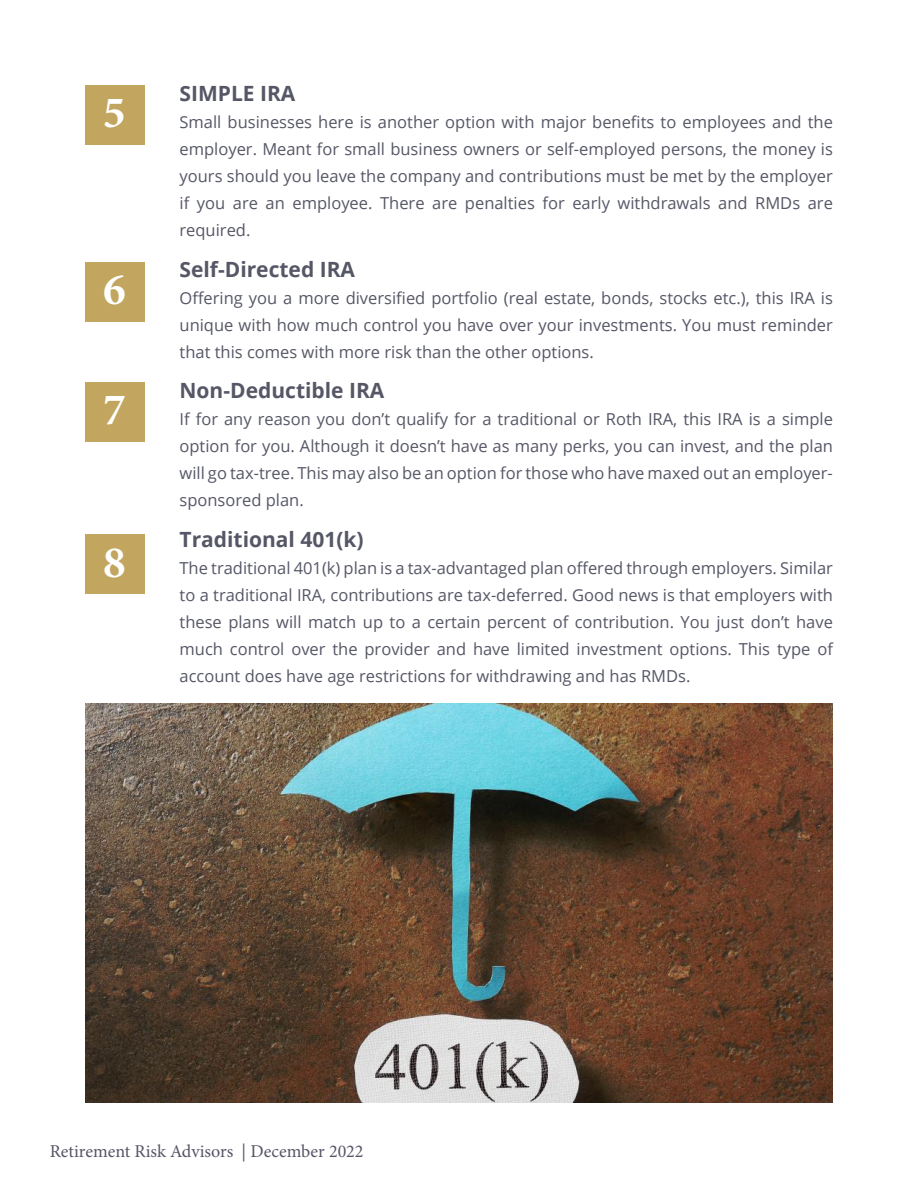
<style>
.page{position:relative;width:918px;height:1188px;background:#fff}
.page>*{position:absolute;margin:0;border:0;box-sizing:border-box;transform-origin:0 0}
.t1{font:700 45px "Minion Pro";color:#fff}
.t2{font:700 21px "Open Sans";color:#555766}
.t3{font:18px "Minion Pro";color:#556}
.t4{font:16.5px/27px "Open Sans";color:#555766;text-align:justify}
</style>
<div class="page">
<div style="left:85px;top:85px;width:60px;height:59px;background:#c2a65f"></div>
<div style="left:85px;top:262px;width:60px;height:59px;background:#c2a65f"></div>
<div style="left:85px;top:382px;width:60px;height:59px;background:#c2a65f"></div>
<div style="left:85px;top:534px;width:60px;height:60px;background:#c2a65f"></div>
<img style="left:85px;top:704px;width:748px;height:399px">
<h1 class="t1" style="left:103px;top:81px;width:24px">5</h1>
<h1 class="t1" style="left:103px;top:258px;width:24px">6</h1>
<h1 class="t1" style="left:103px;top:378px;width:24px">7</h1>
<h1 class="t1" style="left:103px;top:531px;width:24px">8</h1>
<p class="t2" style="left:180px;top:79px;width:117px">SIMPLE IRA</p>
<p class="t4" style="left:180px;top:108px;width:655px">Small businesses here is another option with major benefits to employees and the employer. Meant for small business owners or self-employed persons, the money is yours should you leave the company and contributions must be met by the employer if you are an employee. There are penalties for early withdrawals and RMDs are required.</p>
<p class="t2" style="left:180px;top:254px;width:177px">Self-Directed IRA</p>
<p class="t4" style="left:180px;top:284px;width:655px">Offering you a more diversified portfolio (real estate, bonds, stocks etc.), this IRA is unique with how much control you have over your investments. You must reminder that this comes with more risk than the other options.</p>
<p class="t2" style="left:180px;top:376px;width:206px">Non-Deductible IRA</p>
<p class="t4" style="left:180px;top:405px;width:655px">If for any reason you don’t qualify for a traditional or Roth IRA, this IRA is a simple option for you. Although it doesn’t have as many perks, you can invest, and the plan will go tax-tree. This may also be an option for those who have maxed out an employer&shy;sponsored plan.</p>
<p class="t2" style="left:180px;top:524px;width:186px">Traditional 401(k)</p>
<p class="t4" style="left:180px;top:554px;width:655px">The traditional 401(k) plan is a tax-advantaged plan offered through employers. Similar to a traditional IRA, contributions are tax-deferred. Good news is that employers with these plans will match up to a certain percent of contribution. You just don’t have much control over the provider and have limited investment options. This type of account does have age restrictions for withdrawing and has RMDs.</p>
<p class="t3" style="left:50px;top:1139px;width:315px">Retirement Risk Advisors | December 2022</p>
</div>
